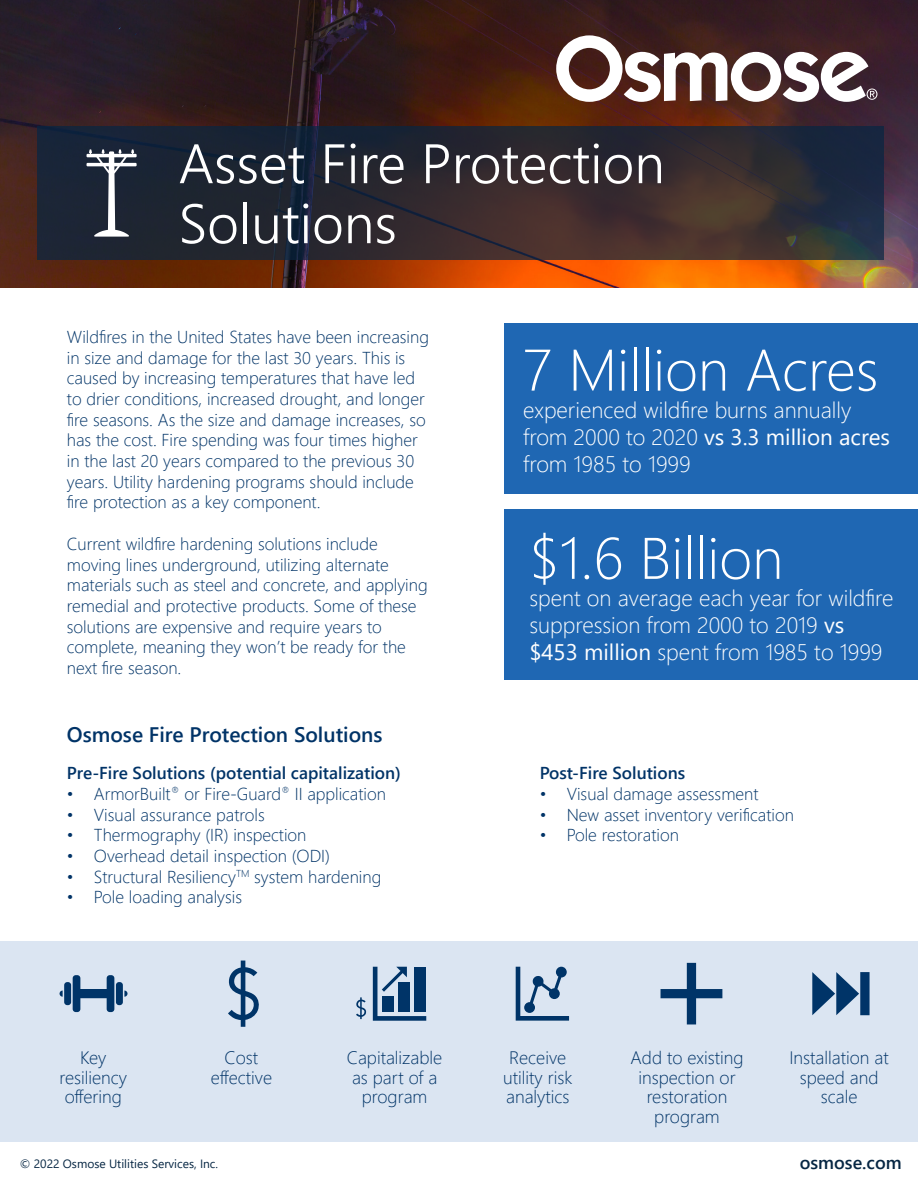
<style>
.page{position:relative;width:918px;height:1188px;background:#fff}
.page>*{position:absolute;margin:0;border:0;box-sizing:border-box;transform-origin:0 0}
.t1{font:300 58.5px "Segoe UI";color:#fff}
.t2{font:300 55.5px "Segoe UI";color:#fff}
.t3{font:300 22.5px/27px "Segoe UI";color:#fff}
.t4{font:600 21px "Segoe UI";color:#003367}
.t5{font:300 18px/19.5px "Segoe UI";color:#003367;text-align:center}
.t6{font:600 18px "Segoe UI";color:#062643}
.t7{font:300 17.25px/20.7px "Segoe UI";color:#003367}
.t8{font:600 17.25px "Segoe UI";color:#003367}
.t9{font:12px "Segoe UI";color:#062643}
.s1{font-weight:400}
</style>
<div class="page">
<div style="left:0;top:941px;width:918px;height:201px;background:#dbe5f2"></div>
<img style="left:0;top:0;width:918px;height:288px">
<svg style="left:38px;top:127px;width:846px;height:133px"></svg>
<svg style="left:556px;top:35px;width:321px;height:67px"></svg>
<svg style="left:87px;top:149px;width:50px;height:88px"></svg>
<div style="left:505px;top:323px;width:413px;height:170px;background:#1f67b3"></div>
<div style="left:505px;top:509px;width:413px;height:170px;background:#1f67b3"></div>
<svg style="left:60px;top:991px;width:3px;height:6px"></svg>
<svg style="left:124px;top:991px;width:4px;height:6px"></svg>
<div style="left:64px;top:982px;width:7px;height:23px;background:#003468;border-radius:3px"></div>
<div style="left:116px;top:982px;width:7px;height:23px;background:#003468;border-radius:3px"></div>
<svg style="left:73px;top:975px;width:41px;height:37px"></svg>
<svg style="left:228px;top:961px;width:31px;height:66px"></svg>
<svg style="left:373px;top:967px;width:53px;height:54px"></svg>
<svg style="left:356px;top:997px;width:10px;height:22px"></svg>
<svg style="left:516px;top:967px;width:53px;height:54px"></svg>
<svg style="left:661px;top:963px;width:61px;height:61px"></svg>
<svg style="left:812px;top:972px;width:58px;height:43px"></svg>
<p class="t2" style="left:179px;top:111px;width:488px">Asset Fire Protection</p>
<p class="t2" style="left:179px;top:171px;width:220px">Solutions</p>
<p class="t7" style="left:67px;top:325px;width:364px">Wildfires in the United States have been increasing in size and damage for the last 30 years. This is caused by increasing temperatures that have led to drier conditions, increased drought, and longer fire seasons. As the size and damage increases, so has the cost. Fire spending was four times higher in the last 20 years compared to the previous 30 years. Utility hardening programs should include fire protection as a key component.</p>
<p class="t7" style="left:67px;top:532px;width:362px">Current wildfire hardening solutions include moving lines underground, utilizing alternate materials such as steel and concrete, and applying remedial and protective products. Some of these solutions are expensive and require years to complete, meaning they won’t be ready for the next fire season.</p>
<p class="t4" style="left:67px;top:714px;width:317px">Osmose Fire Protection Solutions</p>
<p class="t8" style="left:67px;top:757px;width:336px">Pre-Fire Solutions (potential capitalization)</p>
<p class="t7" style="left:67px;top:782px;width:321px">• ArmorBuilt<sup>®</sup> or Fire-Guard<sup>®</sup> II application</p>
<p class="t7" style="left:67px;top:802px;width:199px">• Visual assurance patrols</p>
<p class="t7" style="left:67px;top:823px;width:241px">• Thermography (IR) inspection</p>
<p class="t7" style="left:67px;top:844px;width:265px">• Overhead detail inspection (ODI)</p>
<p class="t7" style="left:67px;top:865px;width:316px">• Structural Resiliency<sup>TM</sup> system hardening</p>
<p class="t7" style="left:67px;top:885px;width:177px">• Pole loading analysis</p>
<p class="t1" style="left:523px;top:315px;width:357px">7 Million Acres</p>
<p class="t3" style="left:523px;top:394px;width:369px">experienced wildfire burns annually from 2000 to 2020 <span class="s1">vs 3.3 million acres </span>from 1985 to 1999</p>
<p class="t1" style="left:529px;top:503px;width:256px">$1.6 Billion</p>
<p class="t3" style="left:529px;top:582px;width:366px">spent on average each year for wildfire suppression from 2000 to 2019 <span class="s1">vs $453 million</span> spent from 1985 to 1999</p>
<p class="t8" style="left:540px;top:757px;width:147px">Post-Fire Solutions</p>
<p class="t7" style="left:540px;top:782px;width:220px">• Visual damage assessment</p>
<p class="t7" style="left:540px;top:802px;width:256px">• New asset inventory verification</p>
<p class="t7" style="left:540px;top:823px;width:141px">• Pole restoration</p>
<p class="t5" style="left:80px;top:1047px;width:28px">Key</p>
<p class="t5" style="left:59px;top:1066px;width:69px">resiliency</p>
<p class="t5" style="left:65px;top:1086px;width:58px">offering</p>
<p class="t5" style="left:225px;top:1047px;width:35px">Cost</p>
<p class="t5" style="left:211px;top:1066px;width:63px">effective</p>
<p class="t5" style="left:347px;top:1047px;width:97px">Capitalizable as part of a program</p>
<p class="t5" style="left:503px;top:1047px;width:71px">Receive utility risk analytics</p>
<p class="t5" style="left:631px;top:1047px;width:114px">Add to existing inspection or restoration program</p>
<p class="t5" style="left:790px;top:1047px;width:101px">Installation at speed and</p>
<p class="t5" style="left:821px;top:1086px;width:38px">scale</p>
<p class="t9" style="left:20px;top:1153px;width:200px">© 2022 Osmose Utilities Services, Inc.</p>
<p class="t6" style="left:800px;top:1145px;width:104px">osmose.com</p>
</div>
